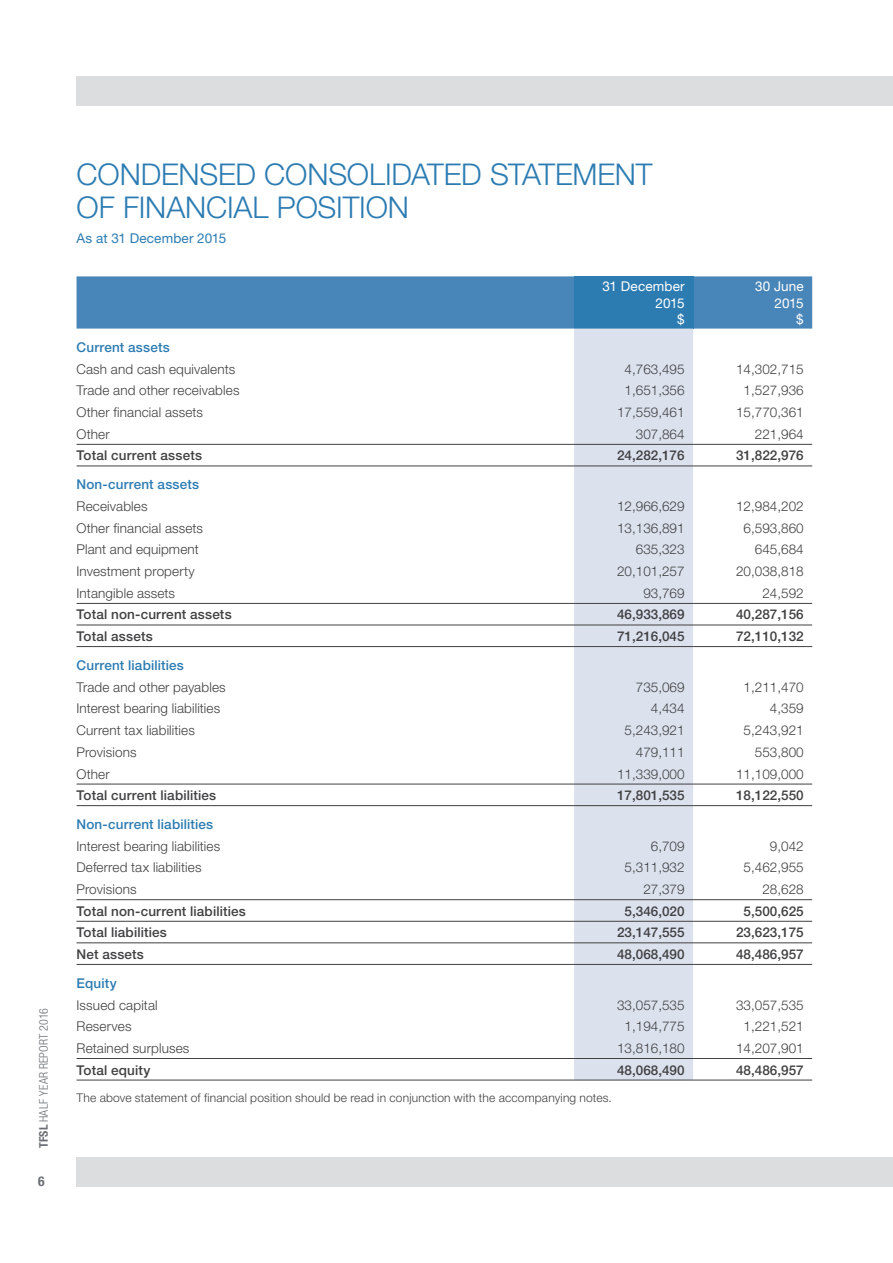
<style>
.page{position:relative;width:893px;height:1263px;background:#fff}
.page>*{position:absolute;margin:0;border:0;box-sizing:border-box;transform-origin:0 0}
.t1{font:300 30px/33px "Helvetica Neue";letter-spacing:-.005em;color:#2c7cb2}
.t2{font:300 13.5px "Helvetica Neue";letter-spacing:.005em;color:#414042}
.t3{font:500 13.5px "Helvetica Neue";letter-spacing:.005em;color:#414042}
.t4{font:500 13.5px "Helvetica Neue";letter-spacing:.01em;color:#2c7cb2}
.t5{font:13.5px/16.5px "Helvetica Neue";letter-spacing:.01em;color:#fff;text-align:right}
.t6{font:13.5px "Helvetica Neue";letter-spacing:.01em;color:#2c7cb2}
.t7{font:700 condensed 13.5px "Helvetica Neue";color:#6b6f75}
.t8{font:300 12px "Helvetica Neue";letter-spacing:.015em;color:#414042}
.t9{font:300 condensed 12px "Helvetica Neue";letter-spacing:.015em;color:#6b6f75}
.s1{font-weight:700}
</style>
<div class="page">
<div style="left:77px;top:1157px;width:816px;height:29px;background:#dcdddf"></div>
<div style="left:77px;top:77px;width:816px;height:29px;background:#dcdddf"></div>
<div style="left:77px;top:276px;width:735px;height:53px;background:#4885b8"></div>
<div style="left:574px;top:276px;width:119px;height:53px;background:#2c7cb2"></div>
<div style="left:574px;top:329px;width:119px;height:751px;background:#dbe2ee"></div>
<hr style="left:77px;top:942px;width:497px;height:1px;background:#414042">
<hr style="left:77px;top:444px;width:497px;height:1px;background:#414042">
<hr style="left:77px;top:466px;width:497px;height:1px;background:#414042">
<hr style="left:77px;top:603px;width:497px;height:1px;background:#414042">
<hr style="left:77px;top:625px;width:497px;height:1px;background:#414042">
<hr style="left:77px;top:646px;width:497px;height:1px;background:#414042">
<hr style="left:77px;top:784px;width:497px;height:1px;background:#414042">
<hr style="left:77px;top:805px;width:497px;height:1px;background:#414042">
<hr style="left:77px;top:964px;width:497px;height:1px;background:#414042">
<hr style="left:77px;top:1058px;width:497px;height:1px;background:#414042">
<hr style="left:77px;top:1080px;width:497px;height:1px;background:#414042">
<hr style="left:574px;top:444px;width:119px;height:1px;background:#414042">
<hr style="left:574px;top:466px;width:119px;height:1px;background:#414042">
<hr style="left:574px;top:603px;width:119px;height:1px;background:#414042">
<hr style="left:574px;top:625px;width:119px;height:1px;background:#414042">
<hr style="left:574px;top:646px;width:119px;height:1px;background:#414042">
<hr style="left:574px;top:784px;width:119px;height:1px;background:#414042">
<hr style="left:574px;top:805px;width:119px;height:1px;background:#414042">
<hr style="left:574px;top:942px;width:119px;height:1px;background:#414042">
<hr style="left:574px;top:964px;width:119px;height:1px;background:#414042">
<hr style="left:574px;top:1058px;width:119px;height:1px;background:#414042">
<hr style="left:574px;top:1080px;width:119px;height:1px;background:#414042">
<hr style="left:693px;top:444px;width:119px;height:1px;background:#414042">
<hr style="left:693px;top:466px;width:119px;height:1px;background:#414042">
<hr style="left:693px;top:603px;width:119px;height:1px;background:#414042">
<hr style="left:693px;top:625px;width:119px;height:1px;background:#414042">
<hr style="left:693px;top:646px;width:119px;height:1px;background:#414042">
<hr style="left:693px;top:784px;width:119px;height:1px;background:#414042">
<hr style="left:693px;top:805px;width:119px;height:1px;background:#414042">
<hr style="left:693px;top:942px;width:119px;height:1px;background:#414042">
<hr style="left:693px;top:964px;width:119px;height:1px;background:#414042">
<hr style="left:693px;top:1058px;width:119px;height:1px;background:#414042">
<hr style="left:693px;top:1080px;width:119px;height:1px;background:#414042">
<hr style="left:77px;top:899px;width:497px;height:1px;background:#414042">
<hr style="left:77px;top:921px;width:497px;height:1px;background:#414042">
<hr style="left:574px;top:899px;width:119px;height:1px;background:#414042">
<hr style="left:574px;top:921px;width:119px;height:1px;background:#414042">
<hr style="left:693px;top:899px;width:119px;height:1px;background:#414042">
<hr style="left:693px;top:921px;width:119px;height:1px;background:#414042">
<p class="t9" style="left:37px;top:1148px;width:142px;rotate:-90deg"><span class="s1">TFSL</span> Half Year Report 2016</p>
<p class="t7" style="left:38px;top:1173px;width:8px">6</p>
<h1 class="t1" style="left:77px;top:157px;width:577px">CONDENSED CONSOLIDATED STATEMENT<br>OF FINANCIAL POSITION</h1>
<p class="t6" style="left:77px;top:230px;width:151px">As at 31 December 2015</p>
<p class="t5" style="left:602px;top:278px;width:84px">31 December<br>2015<br>$</p>
<p class="t5" style="left:755px;top:278px;width:50px">30 June<br>2015<br>$</p>
<p class="t4" style="left:77px;top:339px;width:95px">Current assets</p>
<p class="t2" style="left:77px;top:361px;width:160px">Cash and cash equivalents</p>
<p class="t2" style="left:625px;top:361px;width:62px">4,763,495</p>
<p class="t2" style="left:736px;top:361px;width:69px">14,302,715</p>
<p class="t2" style="left:77px;top:382px;width:164px">Trade and other receivables</p>
<p class="t2" style="left:625px;top:382px;width:62px">1,651,356</p>
<p class="t2" style="left:744px;top:382px;width:62px">1,527,936</p>
<p class="t2" style="left:77px;top:404px;width:128px">Other financial assets</p>
<p class="t2" style="left:617px;top:404px;width:69px">17,559,461</p>
<p class="t2" style="left:736px;top:404px;width:69px">15,770,361</p>
<p class="t2" style="left:77px;top:426px;width:35px">Other</p>
<p class="t2" style="left:636px;top:426px;width:50px">307,864</p>
<p class="t2" style="left:755px;top:426px;width:50px">221,964</p>
<p class="t3" style="left:77px;top:448px;width:127px">Total current assets</p>
<p class="t3" style="left:617px;top:448px;width:69px">24,282,176</p>
<p class="t3" style="left:736px;top:448px;width:69px">31,822,976</p>
<p class="t4" style="left:77px;top:476px;width:124px">Non-current assets</p>
<p class="t2" style="left:77px;top:498px;width:73px">Receivables</p>
<p class="t2" style="left:617px;top:498px;width:69px">12,966,629</p>
<p class="t2" style="left:736px;top:498px;width:69px">12,984,202</p>
<p class="t2" style="left:77px;top:520px;width:128px">Other financial assets</p>
<p class="t2" style="left:617px;top:520px;width:69px">13,136,891</p>
<p class="t2" style="left:744px;top:520px;width:62px">6,593,860</p>
<p class="t2" style="left:77px;top:541px;width:124px">Plant and equipment</p>
<p class="t2" style="left:636px;top:541px;width:50px">635,323</p>
<p class="t2" style="left:755px;top:541px;width:50px">645,684</p>
<p class="t2" style="left:77px;top:563px;width:120px">Investment property</p>
<p class="t2" style="left:617px;top:563px;width:69px">20,101,257</p>
<p class="t2" style="left:736px;top:563px;width:69px">20,038,818</p>
<p class="t2" style="left:77px;top:585px;width:100px">Intangible assets</p>
<p class="t2" style="left:643px;top:585px;width:43px">93,769</p>
<p class="t2" style="left:762px;top:585px;width:43px">24,592</p>
<p class="t3" style="left:77px;top:607px;width:157px">Total non-current assets</p>
<p class="t3" style="left:617px;top:607px;width:69px">46,933,869</p>
<p class="t3" style="left:736px;top:607px;width:69px">40,287,156</p>
<p class="t3" style="left:77px;top:628px;width:78px">Total assets</p>
<p class="t3" style="left:617px;top:628px;width:69px">71,216,045</p>
<p class="t3" style="left:736px;top:628px;width:69px">72,110,132</p>
<p class="t4" style="left:77px;top:657px;width:109px">Current liabilities</p>
<p class="t2" style="left:77px;top:679px;width:151px">Trade and other payables</p>
<p class="t2" style="left:636px;top:679px;width:50px">735,069</p>
<p class="t2" style="left:744px;top:679px;width:62px">1,211,470</p>
<p class="t2" style="left:77px;top:700px;width:145px">Interest bearing liabilities</p>
<p class="t2" style="left:651px;top:700px;width:35px">4,434</p>
<p class="t2" style="left:770px;top:700px;width:35px">4,359</p>
<p class="t2" style="left:77px;top:722px;width:120px">Current tax liabilities</p>
<p class="t2" style="left:625px;top:722px;width:62px">5,243,921</p>
<p class="t2" style="left:744px;top:722px;width:62px">5,243,921</p>
<p class="t2" style="left:77px;top:744px;width:62px">Provisions</p>
<p class="t2" style="left:636px;top:744px;width:50px">479,111</p>
<p class="t2" style="left:755px;top:744px;width:50px">553,800</p>
<p class="t2" style="left:77px;top:765px;width:35px">Other</p>
<p class="t2" style="left:617px;top:765px;width:69px">11,339,000</p>
<p class="t2" style="left:736px;top:765px;width:69px">11,109,000</p>
<p class="t3" style="left:77px;top:787px;width:141px">Total current liabilities</p>
<p class="t3" style="left:617px;top:787px;width:69px">17,801,535</p>
<p class="t3" style="left:736px;top:787px;width:69px">18,122,550</p>
<p class="t4" style="left:77px;top:816px;width:138px">Non-current liabilities</p>
<p class="t2" style="left:77px;top:838px;width:145px">Interest bearing liabilities</p>
<p class="t2" style="left:651px;top:838px;width:35px">6,709</p>
<p class="t2" style="left:770px;top:838px;width:35px">9,042</p>
<p class="t2" style="left:77px;top:859px;width:127px">Deferred tax liabilities</p>
<p class="t2" style="left:625px;top:859px;width:62px">5,311,932</p>
<p class="t2" style="left:744px;top:859px;width:62px">5,462,955</p>
<p class="t2" style="left:77px;top:881px;width:62px">Provisions</p>
<p class="t2" style="left:643px;top:881px;width:43px">27,379</p>
<p class="t2" style="left:762px;top:881px;width:43px">28,628</p>
<p class="t3" style="left:77px;top:903px;width:171px">Total non-current liabilities</p>
<p class="t3" style="left:625px;top:903px;width:62px">5,346,020</p>
<p class="t3" style="left:744px;top:903px;width:62px">5,500,625</p>
<p class="t3" style="left:77px;top:924px;width:92px">Total liabilities</p>
<p class="t3" style="left:617px;top:924px;width:69px">23,147,555</p>
<p class="t3" style="left:736px;top:924px;width:69px">23,623,175</p>
<p class="t3" style="left:77px;top:946px;width:69px">Net assets</p>
<p class="t3" style="left:617px;top:946px;width:69px">48,068,490</p>
<p class="t3" style="left:736px;top:946px;width:69px">48,486,957</p>
<p class="t4" style="left:77px;top:975px;width:42px">Equity</p>
<p class="t2" style="left:77px;top:996px;width:83px">Issued capital</p>
<p class="t2" style="left:617px;top:996px;width:69px">33,057,535</p>
<p class="t2" style="left:736px;top:996px;width:69px">33,057,535</p>
<p class="t2" style="left:77px;top:1018px;width:56px">Reserves</p>
<p class="t2" style="left:625px;top:1018px;width:62px">1,194,775</p>
<p class="t2" style="left:744px;top:1018px;width:62px">1,221,521</p>
<p class="t2" style="left:77px;top:1040px;width:114px">Retained surpluses</p>
<p class="t2" style="left:617px;top:1040px;width:69px">13,816,180</p>
<p class="t2" style="left:736px;top:1040px;width:69px">14,207,901</p>
<p class="t3" style="left:77px;top:1062px;width:75px">Total equity</p>
<p class="t3" style="left:617px;top:1062px;width:69px">48,068,490</p>
<p class="t3" style="left:736px;top:1062px;width:69px">48,486,957</p>
<p class="t8" style="left:77px;top:1090px;width:537px">The above statement of financial position should be read in conjunction with the accompanying notes.</p>
</div>
